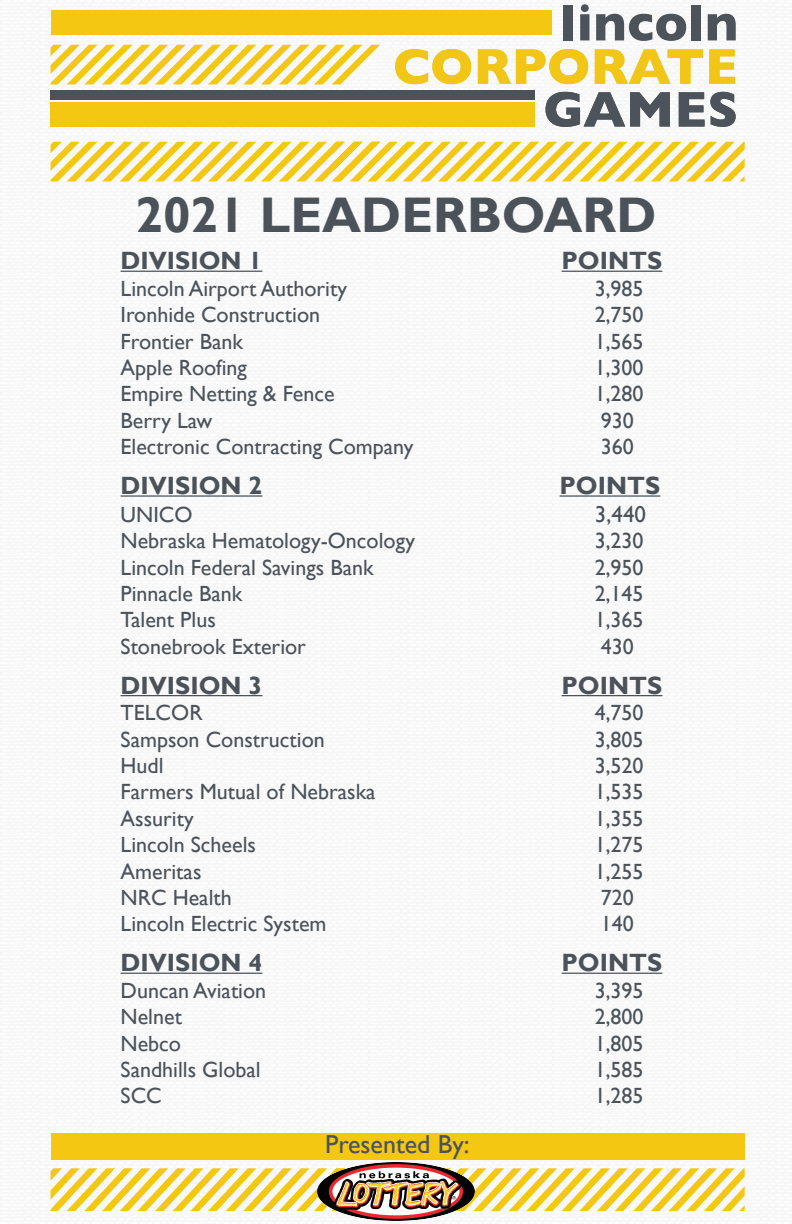
<style>
.page{position:relative;width:792px;height:1224px;background:#f7f7f8}
.page>*{position:absolute;margin:0;border:0;box-sizing:border-box;transform-origin:0 0}
.t1{font:700 50px "Gill Sans";color:#4b525a}
.t2{font:26px "Gill Sans";color:#4b525a}
.t3{font:700 25px "Gill Sans";color:#4b525a}
.t4{font:23px "Gill Sans";color:#4b525a}
.t5{font:22px "Gill Sans";color:#4b525a}
</style>
<div class="page">
<div style="left:51px;top:11px;width:500px;height:24px;background:#f3c712"></div>
<div style="left:51px;top:102px;width:484px;height:25px;background:#f3c712"></div>
<div style="left:51px;top:90px;width:484px;height:9px;background:#4b525a"></div>
<svg style="left:51px;top:45px;width:329px;height:39px"></svg>
<svg style="left:51px;top:142px;width:694px;height:39px"></svg>
<hr style="left:121px;top:271px;width:141px;height:1px;background:#4b525a">
<hr style="left:562px;top:271px;width:100px;height:1px;background:#4b525a">
<hr style="left:121px;top:495px;width:141px;height:2px;background:#4b525a">
<hr style="left:560px;top:495px;width:100px;height:2px;background:#4b525a">
<hr style="left:121px;top:695px;width:141px;height:1px;background:#4b525a">
<hr style="left:562px;top:695px;width:100px;height:1px;background:#4b525a">
<hr style="left:121px;top:973px;width:141px;height:1px;background:#4b525a">
<hr style="left:562px;top:973px;width:100px;height:1px;background:#4b525a">
<svg style="left:51px;top:1168px;width:694px;height:43px"></svg>
<div style="left:51px;top:1133px;width:693px;height:26px;background:#f3c712"></div>
<img style="left:318px;top:1162px;width:156px;height:59px">
<div style="left:564px;top:5px;width:9px;height:35px;background:#4c535b"></div>
<svg style="left:580px;top:4px;width:9px;height:36px"></svg>
<svg style="left:596px;top:14px;width:90px;height:27px"></svg>
<div style="left:692px;top:5px;width:9px;height:35px;background:#4c535b"></div>
<svg style="left:708px;top:14px;width:28px;height:26px"></svg>
<svg style="left:395px;top:49px;width:76px;height:35px"></svg>
<svg style="left:478px;top:49px;width:110px;height:35px"></svg>
<svg style="left:595px;top:49px;width:108px;height:35px"></svg>
<svg style="left:709px;top:49px;width:26px;height:35px"></svg>
<svg style="left:546px;top:92px;width:124px;height:35px"></svg>
<svg style="left:679px;top:92px;width:57px;height:35px"></svg>
<h1 class="t1" style="left:135px;top:185px;width:523px">2021 LEADERBOARD</h1>
<p class="t3" style="left:121px;top:246px;width:143px">DIVISION 1</p>
<p class="t3" style="left:562px;top:246px;width:102px">POINTS</p>
<p class="t5" style="left:121px;top:276px;width:228px">Lincoln Airport Authority</p>
<p class="t5" style="left:595px;top:276px;width:50px">3,985</p>
<p class="t5" style="left:121px;top:302px;width:201px">Ironhide Construction</p>
<p class="t5" style="left:595px;top:302px;width:50px">2,750</p>
<p class="t5" style="left:121px;top:328px;width:124px">Frontier Bank</p>
<p class="t5" style="left:595px;top:328px;width:50px">1,565</p>
<p class="t5" style="left:121px;top:355px;width:128px">Apple Roofing</p>
<p class="t5" style="left:595px;top:355px;width:50px">1,300</p>
<p class="t5" style="left:121px;top:381px;width:215px">Empire Netting &amp; Fence</p>
<p class="t5" style="left:595px;top:381px;width:50px">1,280</p>
<p class="t5" style="left:121px;top:408px;width:93px">Berry Law</p>
<p class="t5" style="left:601px;top:408px;width:34px">930</p>
<p class="t5" style="left:121px;top:434px;width:294px">Electronic Contracting Company</p>
<p class="t5" style="left:601px;top:434px;width:34px">360</p>
<p class="t3" style="left:121px;top:471px;width:143px">DIVISION 2</p>
<p class="t3" style="left:560px;top:471px;width:102px">POINTS</p>
<p class="t5" style="left:121px;top:502px;width:73px">UNICO</p>
<p class="t4" style="left:595px;top:501px;width:53px">3,440</p>
<p class="t5" style="left:121px;top:528px;width:296px">Nebraska Hematology-Oncology</p>
<p class="t5" style="left:595px;top:528px;width:50px">3,230</p>
<p class="t5" style="left:121px;top:554px;width:255px">Lincoln Federal Savings Bank</p>
<p class="t5" style="left:595px;top:554px;width:50px">2,950</p>
<p class="t5" style="left:121px;top:581px;width:123px">Pinnacle Bank</p>
<p class="t5" style="left:595px;top:581px;width:50px">2,145</p>
<p class="t5" style="left:121px;top:607px;width:97px">Talent Plus</p>
<p class="t5" style="left:595px;top:607px;width:50px">1,365</p>
<p class="t5" style="left:121px;top:634px;width:187px">Stonebrook Exterior</p>
<p class="t5" style="left:601px;top:634px;width:34px">430</p>
<p class="t3" style="left:121px;top:670px;width:143px">DIVISION 3</p>
<p class="t3" style="left:562px;top:670px;width:102px">POINTS</p>
<p class="t5" style="left:121px;top:700px;width:84px">TELCOR</p>
<p class="t5" style="left:595px;top:700px;width:50px">4,750</p>
<p class="t5" style="left:121px;top:726px;width:206px">Sampson Construction</p>
<p class="t5" style="left:595px;top:726px;width:50px">3,805</p>
<p class="t5" style="left:121px;top:753px;width:45px">Hudl</p>
<p class="t5" style="left:595px;top:753px;width:50px">3,520</p>
<p class="t5" style="left:121px;top:779px;width:257px">Farmers Mutual of Nebraska</p>
<p class="t5" style="left:595px;top:779px;width:50px">1,535</p>
<p class="t5" style="left:121px;top:806px;width:75px">Assurity</p>
<p class="t5" style="left:595px;top:806px;width:50px">1,355</p>
<p class="t5" style="left:121px;top:832px;width:137px">Lincoln Scheels</p>
<p class="t5" style="left:595px;top:832px;width:50px">1,275</p>
<p class="t5" style="left:121px;top:858px;width:82px">Ameritas</p>
<p class="t5" style="left:595px;top:858px;width:50px">1,255</p>
<p class="t5" style="left:121px;top:885px;width:113px">NRC Health</p>
<p class="t5" style="left:601px;top:885px;width:34px">720</p>
<p class="t5" style="left:121px;top:911px;width:207px">Lincoln Electric System</p>
<p class="t5" style="left:601px;top:911px;width:34px">140</p>
<p class="t3" style="left:121px;top:948px;width:143px">DIVISION 4</p>
<p class="t3" style="left:562px;top:948px;width:102px">POINTS</p>
<p class="t5" style="left:121px;top:978px;width:147px">Duncan Aviation</p>
<p class="t5" style="left:595px;top:978px;width:50px">3,395</p>
<p class="t5" style="left:121px;top:1004px;width:63px">Nelnet</p>
<p class="t5" style="left:595px;top:1004px;width:50px">2,800</p>
<p class="t5" style="left:121px;top:1030px;width:62px">Nebco</p>
<p class="t5" style="left:595px;top:1030px;width:50px">1,805</p>
<p class="t5" style="left:121px;top:1057px;width:142px">Sandhills Global</p>
<p class="t5" style="left:595px;top:1057px;width:50px">1,585</p>
<p class="t5" style="left:121px;top:1083px;width:43px">SCC</p>
<p class="t5" style="left:595px;top:1083px;width:50px">1,285</p>
<p class="t2" style="left:325px;top:1129px;width:146px">Presented By:</p>
</div>
